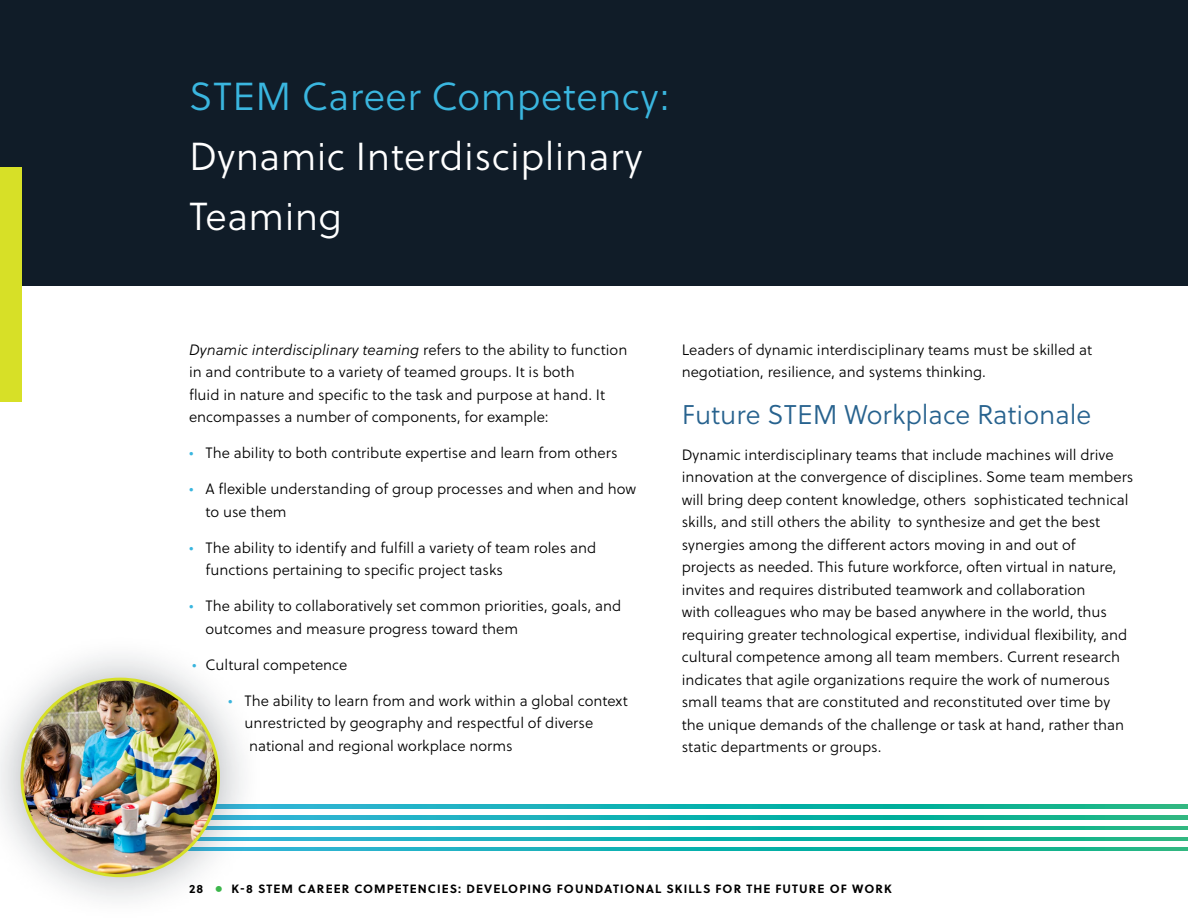
<style>
.page{position:relative;width:1188px;height:918px;background:#fff}
.page>*{position:absolute;margin:0;border:0;box-sizing:border-box;transform-origin:0 0}
.t1{font:300 39px/60px "Soleil";letter-spacing:.01em;color:#fff}
.t2{font:300 27px "Soleil";color:#27628e}
.Body{font:300 15px/22.5px "Soleil";color:#000}
.Bullet_adjust_image{font:300 15px "Soleil";color:#000}
.t3{font:700 12px "Soleil";letter-spacing:.09em;color:#000}
.s1{color:#3ab6df}
.s2{font-family:"Soleil Lt";font-weight:400;font-style:italic}
.s3{font-size:21px;color:#3cb64b}
</style>
<div class="page">
<div style="left:0;top:0;width:1188px;height:286px;background:#101c28"></div>
<div style="left:0;top:167px;width:21px;height:235px;background:#d7e027"></div>
<svg style="left:264px;top:849px;width:924px;height:1px"></svg>
<svg style="left:264px;top:848px;width:924px;height:1px"></svg>
<svg style="left:264px;top:840px;width:924px;height:1px"></svg>
<svg style="left:264px;top:838px;width:924px;height:2px"></svg>
<svg style="left:264px;top:837px;width:924px;height:1px"></svg>
<svg style="left:264px;top:827px;width:924px;height:3px"></svg>
<svg style="left:264px;top:826px;width:924px;height:1px"></svg>
<svg style="left:264px;top:819px;width:924px;height:1px"></svg>
<svg style="left:264px;top:817px;width:924px;height:2px"></svg>
<svg style="left:264px;top:816px;width:924px;height:1px"></svg>
<svg style="left:264px;top:808px;width:924px;height:1px"></svg>
<svg style="left:264px;top:806px;width:924px;height:2px"></svg>
<svg style="left:264px;top:805px;width:924px;height:1px"></svg>
<div style="left:0;top:633px;width:264px;height:285px;background:#101c28;opacity:.35"></div>
<img style="left:22px;top:679px;width:197px;height:197px;border-radius:98px">
<h1 class="t1" style="left:189px;top:66px;width:482px"><span class="s1">STEM Career Competency:<br></span>Dynamic Interdisciplinary<br>Teaming</h1>
<p class="Body" style="left:189px;top:338px;width:440px"><span class="s2">Dynamic interdisciplinary teaming</span> refers to the ability to function in and contribute to a variety of teamed groups. It is both<br>fluid in nature and specific to the task and purpose at hand. It encompasses a number of components, for example:</p>
<p class="Body" style="left:189px;top:442px;width:430px"><span class="s1">•</span> The ability to both contribute expertise and learn from others</p>
<p class="Body" style="left:206px;top:478px;width:432px;text-indent:-16px"><span class="s1">•</span> A flexible understanding of group processes and when and how to use them</p>
<p class="Body" style="left:206px;top:536px;width:392px;text-indent:-16px"><span class="s1">•</span> The ability to identify and fulfill a variety of team roles and functions pertaining to specific project tasks</p>
<p class="Body" style="left:206px;top:595px;width:417px;text-indent:-16px"><span class="s1">•</span> The ability to collaboratively set common priorities, goals, and outcomes and measure progress toward them</p>
<p class="Body" style="left:192px;top:653px;width:157px"><span class="s1">•</span> Cultural competence</p>
<p class="Bullet_adjust_image" style="left:228px;top:690px;width:401px"><span class="s1">•</span> The ability to learn from and work within a global context</p>
<p class="Bullet_adjust_image" style="left:244px;top:712px;width:350px">unrestricted by geography and respectful of diverse</p>
<p class="Bullet_adjust_image" style="left:249px;top:735px;width:265px">national and regional workplace norms</p>
<p class="Body" style="left:682px;top:338px;width:412px">Leaders of dynamic interdisciplinary teams must be skilled at negotiation, resilience, and systems thinking.</p>
<h2 class="t2" style="left:682px;top:395px;width:411px">Future STEM Workplace Rationale</h2>
<p class="Body" style="left:682px;top:443px;width:453px">Dynamic interdisciplinary teams that include machines will drive innovation at the convergence of disciplines. Some team members will bring deep content knowledge, others sophisticated technical skills, and still others the ability to synthesize and get the best synergies among the different actors moving in and out of projects as needed. This future workforce, often virtual in nature, invites and requires distributed teamwork and collaboration<br>with colleagues who may be based anywhere in the world, thus requiring greater technological expertise, individual flexibility, and cultural competence among all team members. Current research indicates that agile organizations require the work of numerous small teams that are constituted and reconstituted over time by the unique demands of the challenge or task at hand, rather than static departments or groups.</p>
<p class="t3" style="left:189px;top:879px;width:386px">28 <span class="s3">•</span> K-8 STEM CAREER COMPETENCIES: DEVELOPING FOUN</p>
<p class="t3" style="left:595px;top:879px;width:299px">DATIONAL SKILLS FOR THE FUTURE OF WORK</p>
</div>
